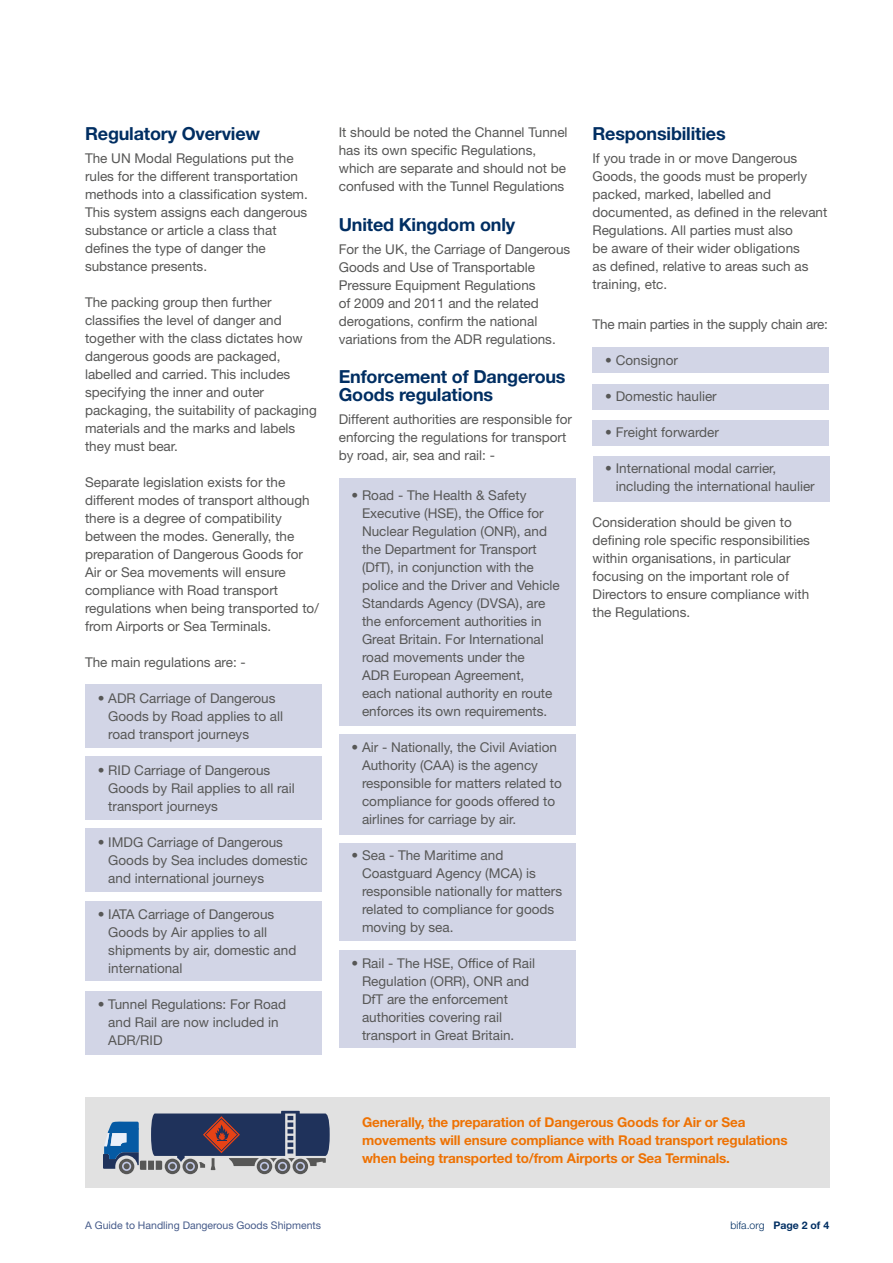
<style>
.page{position:relative;width:893px;height:1263px;background:#fff}
.page>*{position:absolute;margin:0;border:0;box-sizing:border-box;transform-origin:0 0}
.t1{font:700 18px/18px "Helvetica Neue LT Std";letter-spacing:-.01em;color:#002e62}
.t2{font:13.5px/18px "Helvetica Neue LT Std";color:#575756}
.t3{font:700 13.5px/18px "Helvetica Neue LT Std";letter-spacing:-.01em;color:#ee7203}
.t4{font:10.5px "Helvetica Neue LT Std";color:#465b8a}
.t5{font:300 10.5px "Helvetica Neue LT Std";color:#002e62}
.s1{font-weight:700}
</style>
<div class="page">
<div style="left:85px;top:684px;width:236px;height:64px;background:#d2d5e6"></div>
<div style="left:85px;top:756px;width:236px;height:64px;background:#d2d5e6"></div>
<div style="left:85px;top:828px;width:236px;height:64px;background:#d2d5e6"></div>
<div style="left:86px;top:990px;width:236px;height:64px;background:#d2d5e6"></div>
<div style="left:86px;top:901px;width:236px;height:80px;background:#d2d5e6"></div>
<div style="left:339px;top:734px;width:236px;height:101px;background:#d2d5e6"></div>
<div style="left:339px;top:478px;width:236px;height:248px;background:#d2d5e6"></div>
<div style="left:592px;top:348px;width:236px;height:25px;background:#d2d5e6"></div>
<div style="left:592px;top:384px;width:236px;height:25px;background:#d2d5e6"></div>
<div style="left:593px;top:420px;width:236px;height:25px;background:#d2d5e6"></div>
<div style="left:593px;top:456px;width:236px;height:45px;background:#d2d5e6"></div>
<div style="left:339px;top:843px;width:236px;height:98px;background:#d2d5e6"></div>
<div style="left:339px;top:950px;width:236px;height:98px;background:#d2d5e6"></div>
<div style="left:85px;top:1097px;width:744px;height:90px;background:#e1e1e1"></div>
<svg style="left:103px;top:1111px;width:227px;height:63px"></svg>
<h1 class="t1" style="left:85px;top:125px;width:177px">Regulatory Overview</h1>
<p class="t2" style="left:85px;top:149px;width:224px">The UN Modal Regulations put the rules for the different transportation methods into a classification system.<br>This system assigns each dangerous substance or article a class that defines the type of danger the substance presents.</p>
<p class="t2" style="left:85px;top:293px;width:233px">The packing group then further classifies the level of danger and together with the class dictates how dangerous goods are packaged, labelled and carried. This includes specifying the inner and outer packaging, the suitability of packaging materials and the marks and labels they must bear.</p>
<p class="t2" style="left:85px;top:473px;width:235px">Separate legislation exists for the different modes of transport although there is a degree of compatibility between the modes. Generally, the preparation of Dangerous Goods for Air or Sea movements will ensure compliance with Road transport regulations when being transported to/ from Airports or Sea Terminals.</p>
<p class="t2" style="left:85px;top:653px;width:162px">The main regulations are: -</p>
<p class="t2" style="left:108px;top:689px;width:176px;text-indent:-11px">• ADR Carriage of Dangerous<br>Goods by Road applies to all road transport journeys</p>
<p class="t2" style="left:108px;top:761px;width:188px;text-indent:-11px">• RID Carriage of Dangerous<br>Goods by Rail applies to all rail transport journeys</p>
<p class="t2" style="left:108px;top:833px;width:201px;text-indent:-11px">• IMDG Carriage of Dangerous<br>Goods by Sea includes domestic and international journeys</p>
<p class="t2" style="left:108px;top:905px;width:190px;text-indent:-11px">• IATA Carriage of Dangerous<br>Goods by Air applies to all shipments by air, domestic and international</p>
<p class="t2" style="left:108px;top:995px;width:179px;text-indent:-11px">• Tunnel Regulations: For Road and Rail are now included in<br>ADR/RID</p>
<p class="t2" style="left:339px;top:123px;width:230px">It should be noted the Channel Tunnel has its own specific Regulations, which are separate and should not be confused with the Tunnel Regulations</p>
<h1 class="t1" style="left:339px;top:216px;width:178px">United Kingdom only</h1>
<p class="t2" style="left:339px;top:240px;width:233px">For the UK, the Carriage of Dangerous Goods and Use of Transportable Pressure Equipment Regulations<br>of 2009 and 2011 and the related derogations, confirm the national variations from the ADR regulations.</p>
<h1 class="t1" style="left:339px;top:367px;width:228px">Enforcement of Dangerous<br>Goods regulations</h1>
<p class="t2" style="left:339px;top:409px;width:235px">Different authorities are responsible for enforcing the regulations for transport by road, air, sea and rail: -</p>
<p class="t2" style="left:362px;top:486px;width:199px;text-indent:-11px">• Road - The Health &amp; Safety<br>Executive (HSE), the Office for<br>Nuclear Regulation (ONR), and the Department for Transport (DfT), in conjunction with the police and the Driver and Vehicle<br>Standards Agency (DVSA), are the enforcement authorities in<br>Great Britain. For International road movements under the<br>ADR European Agreement,<br>each national authority en route enforces its own requirements.</p>
<p class="t2" style="left:362px;top:738px;width:201px;text-indent:-11px">• Air - Nationally, the Civil Aviation<br>Authority (CAA) is the agency responsible for matters related to compliance for goods offered to airlines for carriage by air.</p>
<p class="t2" style="left:362px;top:846px;width:202px;text-indent:-11px">• Sea - The Maritime and<br>Coastguard Agency (MCA) is responsible nationally for matters related to compliance for goods moving by sea.</p>
<p class="t2" style="left:362px;top:954px;width:175px;text-indent:-11px">• Rail - The HSE, Office of Rail<br>Regulation (ORR), ONR and<br>DfT are the enforcement authorities covering rail transport in Great Britain.</p>
<h1 class="t1" style="left:592px;top:125px;width:135px">Responsibilities</h1>
<p class="t2" style="left:592px;top:149px;width:236px">If you trade in or move Dangerous<br>Goods, the goods must be properly packed, marked, labelled and documented, as defined in the relevant<br>Regulations. All parties must also<br>be aware of their wider obligations<br>as defined, relative to areas such as training, etc.</p>
<p class="t2" style="left:592px;top:315px;width:237px">The main parties in the supply chain are:</p>
<p class="t2" style="left:605px;top:351px;width:74px">• Consignor</p>
<p class="t2" style="left:605px;top:387px;width:113px">• Domestic haulier</p>
<p class="t2" style="left:605px;top:423px;width:115px">• Freight forwarder</p>
<p class="t2" style="left:616px;top:459px;width:201px;text-indent:-11px">• International modal carrier, including the international haulier</p>
<p class="t2" style="left:592px;top:513px;width:219px">Consideration should be given to defining role specific responsibilities within organisations, in particular focusing on the important role of Directors to ensure compliance with the Regulations.</p>
<p class="t3" style="left:362px;top:1113px;width:427px">Generally, the preparation of Dangerous Goods for Air or Sea movements will ensure compliance with Road transport regulations when being transported to/from Airports or Sea Terminals.</p>
<p class="t4" style="left:85px;top:1219px;width:238px">A Guide to Handling Dangerous Goods Shipments</p>
<p class="t5" style="left:731px;top:1219px;width:100px">bifa.org <span class="s1">Page 2 of 4</span></p>
</div>
